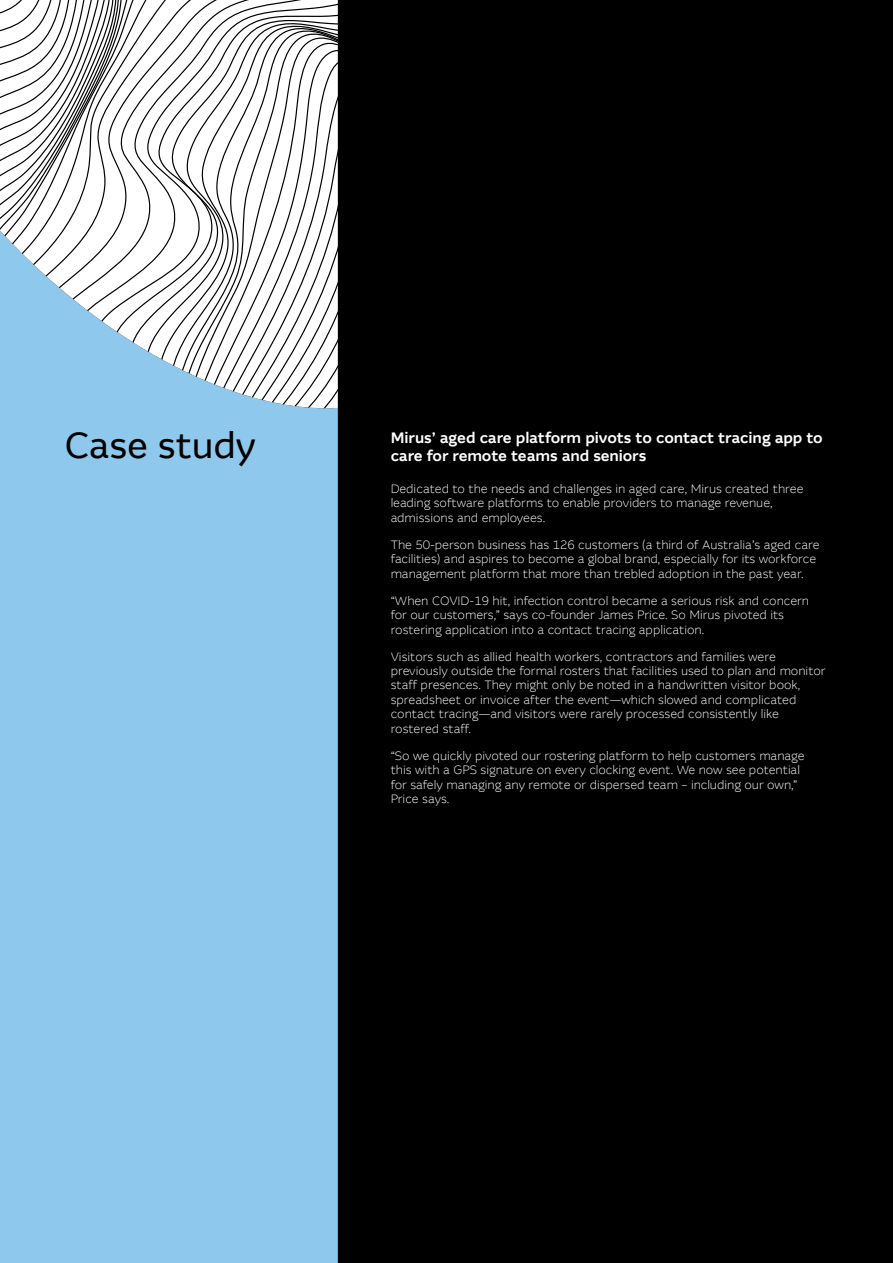
<style>
.page{position:relative;width:893px;height:1263px;background:#fff}
.page>*{position:absolute;margin:0;border:0;box-sizing:border-box;transform-origin:0 0}
.t1{font:36px "MCQ Global";letter-spacing:-.005em;color:#000}
.t2{font:500 15px/18px "MCQ Global";letter-spacing:-.005em;color:#fff}
.t3{font:300 12px/14.4px "MCQ Global";color:#fff}
</style>
<div class="page">
<div style="left:0;top:0;width:339px;height:1263px;background:#8fc8ed"></div>
<svg style="left:325px;top:0;width:10px;height:409px"></svg>
<svg style="left:315px;top:0;width:10px;height:409px"></svg>
<svg style="left:305px;top:0;width:10px;height:408px"></svg>
<svg style="left:297px;top:0;width:8px;height:408px"></svg>
<svg style="left:290px;top:0;width:7px;height:407px"></svg>
<svg style="left:275px;top:0;width:2px;height:404px"></svg>
<svg style="left:273px;top:0;width:2px;height:403px"></svg>
<svg style="left:271px;top:0;width:2px;height:403px"></svg>
<svg style="left:227px;top:0;width:44px;height:402px"></svg>
<svg style="left:188px;top:0;width:80px;height:389px"></svg>
<svg style="left:156px;top:0;width:109px;height:373px"></svg>
<svg style="left:129px;top:0;width:131px;height:356px"></svg>
<svg style="left:106px;top:0;width:148px;height:340px"></svg>
<svg style="left:0;top:0;width:247px;height:324px"></svg>
<div style="left:339px;top:0;width:554px;height:1263px;background:#000"></div>
<h1 class="t1" style="left:65px;top:423px;width:193px">Case study</h1>
<p class="t2" style="left:391px;top:429px;width:434px">Mirus’ aged care platform pivots to contact tracing app to care for remote teams and seniors</p>
<p class="t3" style="left:391px;top:481px;width:414px">Dedicated to the needs and challenges in aged care, Mirus created three leading software platforms to enable providers to manage revenue, admissions and employees.</p>
<p class="t3" style="left:391px;top:537px;width:430px">The 50-person business has 126 customers (a third of Australia’s aged care facilities) and aspires to become a global brand, especially for its workforce management platform that more than trebled adoption in the past year.</p>
<p class="t3" style="left:391px;top:593px;width:420px">“When COVID-19 hit, infection control became a serious risk and concern for our customers,” says co-founder James Price. So Mirus pivoted its rostering application into a contact tracing application.</p>
<p class="t3" style="left:391px;top:649px;width:436px">Visitors such as allied health workers, contractors and families were previously outside the formal rosters that facilities used to plan and monitor staff presences. They might only be noted in a handwritten visitor book, spreadsheet or invoice after the event—which slowed and complicated contact tracing—and visitors were rarely processed consistently like rostered staff.</p>
<p class="t3" style="left:391px;top:748px;width:415px">“So we quickly pivoted our rostering platform to help customers manage this with a GPS signature on every clocking event. We now see potential for safely managing any remote or dispersed team – including our own,” Price says.</p>
</div>
